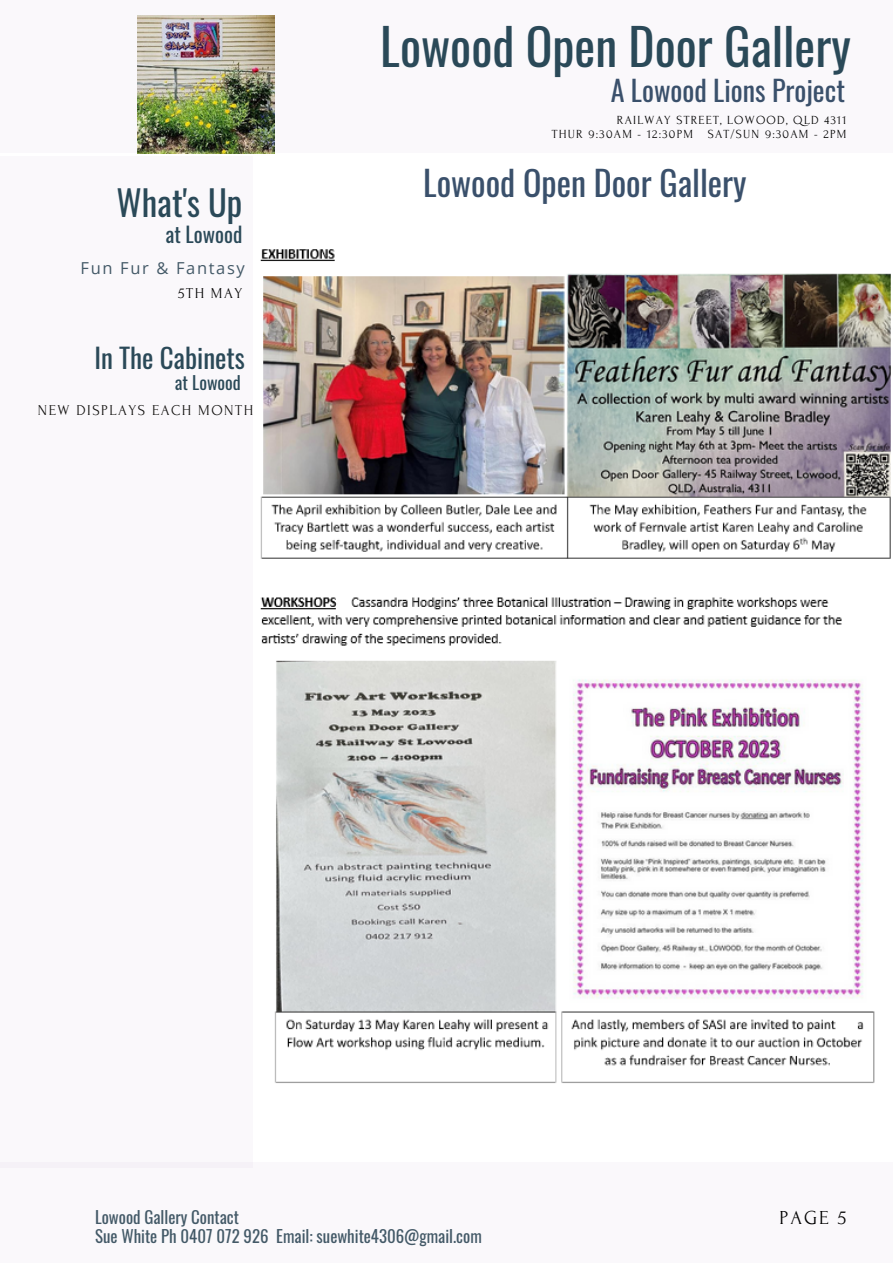
<style>
.page{position:relative;width:893px;height:1264px;background:#fff}
.page>*{position:absolute;margin:0;border:0;box-sizing:border-box;transform-origin:0 0}
.t1{font:49.65px "Oswald";color:#2a4958}
.t2{font:34.65px "Oswald";color:#2a4958}
.t3{font:34.05px "Oswald";color:#3a506b}
.t4{font:28.05px "Oswald";color:#3a506b}
.t5{font:27px "Oswald";color:#2a4958}
.t6{font:21px "Oswald";color:#2a4958}
.t7{font:19.8px "Forum";color:#000}
.t8{font:18px "Oswald";color:#2a4958}
.t9{font:16.8px/19px "Oswald";color:#435967}
.t10{font:16.5px "Open Sans";letter-spacing:.1em;color:#435967}
.t11{font:15px "Forum";letter-spacing:.1em;color:#100f0d}
.t12{font:15px "Forum";letter-spacing:.1em;color:#000}
.t13{font:12.3px/14px "Forum";letter-spacing:.1em;color:#000;text-align:right}
</style>
<div class="page">
<div style="left:0;top:156px;width:253px;height:1011px;background:#faf8fb"></div>
<div style="left:0;top:1162px;width:892px;height:100px;background:#faf8fb"></div>
<div style="left:0;top:0;width:892px;height:153px;background:#faf8fb"></div>
<img style="left:137px;top:16px;width:138px;height:137px">
<img style="left:260px;top:249px;width:631px;height:834px">
<h2 class="t2" style="left:116px;top:175px;width:127px">What's Up</h2>
<p class="t6" style="left:165px;top:217px;width:78px">at Lowood</p>
<p class="t10" style="left:81px;top:256px;width:166px">Fun Fur &amp; Fantasy</p>
<p class="t12" style="left:178px;top:285px;width:66px">5TH MAY</p>
<h3 class="t5" style="left:94px;top:336px;width:152px">In The Cabinets</h3>
<p class="t8" style="left:175px;top:368px;width:67px">at Lowood</p>
<p class="t11" style="left:38px;top:402px;width:216px">NEW DISPLAYS EACH MONTH</p>
<h1 class="t1" style="left:380px;top:8px;width:472px">Lowood Open Door Gallery</h1>
<p class="t13" style="left:551px;top:113px;width:296px">RAILWAY STREET, LOWOOD, QLD 4311<br>THUR 9:30AM - 12:30PM SAT/SUN 9:30AM - 2PM</p>
<h3 class="t3" style="left:423px;top:156px;width:325px">Lowood Open Door Gallery</h3>
<h3 class="t4" style="left:610px;top:69px;width:236px">A Lowood Lions Project</h3>
<p class="t9" style="left:95px;top:1206px;width:388px">Lowood Gallery Contact<br>Sue White Ph 0407 072 926 Email: suewhite4306@gmail.com</p>
<p class="t7" style="left:779px;top:1206px;width:69px">PAGE 5</p>
</div>
